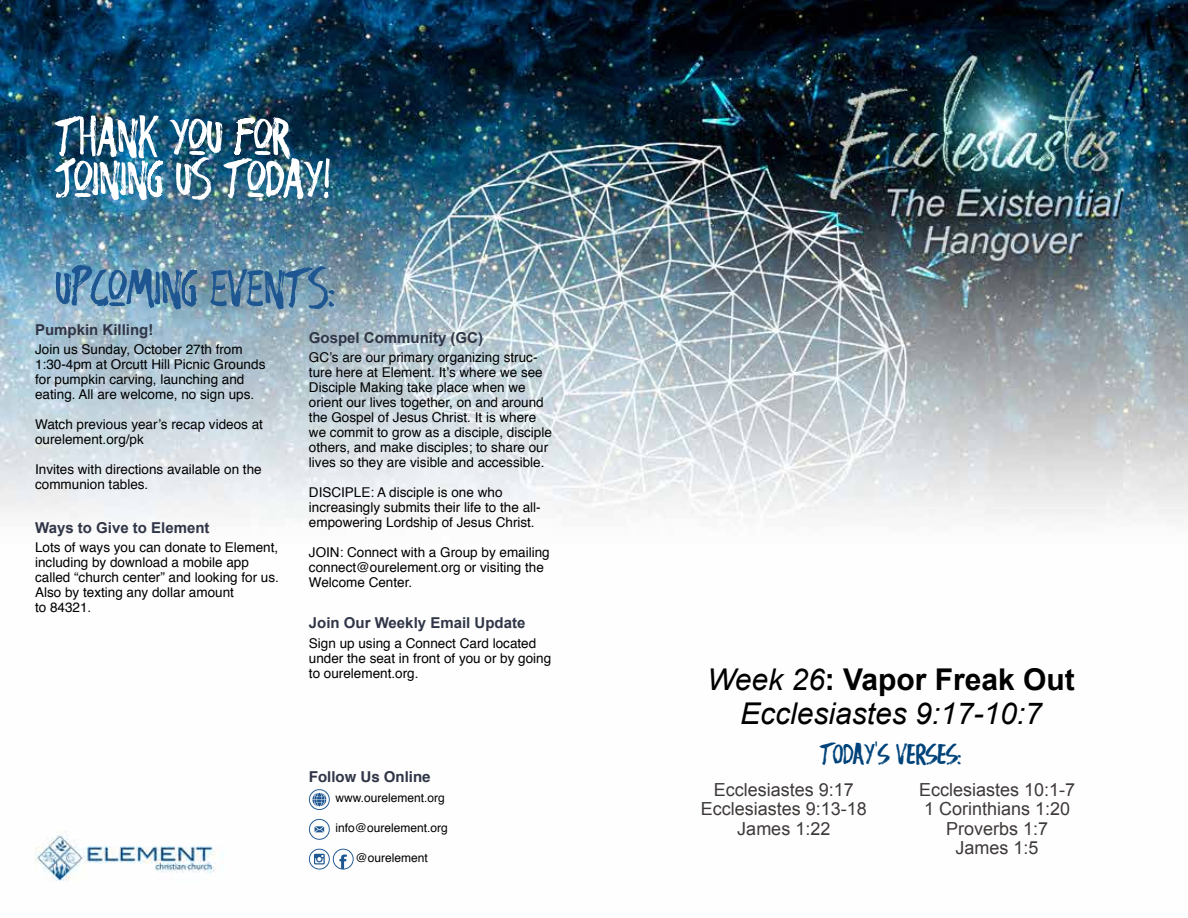
<style>
.page{position:relative;width:1188px;height:918px;background:#fff}
.page>*{position:absolute;margin:0;border:0;box-sizing:border-box;transform-origin:0 0}
.t1{font:51px/42px "Nigma";color:#fff}
.t2{font:51px "Nigma";color:#1d5690}
.t3{font:italic 30px/34.5px "Arial";color:#000;text-align:center}
.t4{font:28.5px "Nigma";color:#00437a}
.t5{font:18px/19.5px "Arial";color:#3e3a39;text-align:center}
.t6{font:700 15px "Arial";color:#303647}
.t7{font:700 15px "Helvetica";color:#303647}
.t8{font:13.5px/15px "Helvetica";color:#000}
.t9{font:12px "Helvetica";color:#000}
.s1{font-weight:700;font-style:normal}
</style>
<div class="page">
<img style="left:0;top:0;width:1188px;height:881px">
<svg style="left:309px;top:849px;width:45px;height:21px"></svg>
<svg style="left:309px;top:819px;width:21px;height:21px"></svg>
<svg style="left:309px;top:789px;width:21px;height:21px"></svg>
<h1 class="t1" style="left:56px;top:114px;width:276px">THANK YOU FOR<br>JOINING US TODAY!</h1>
<h1 class="t2" style="left:56px;top:252px;width:281px">UPCOMING EVENTS:</h1>
<p class="t6" style="left:35px;top:320px;width:120px">Pumpkin Killing!</p>
<p class="t8" style="left:35px;top:343px;width:232px">Join us Sunday, October 27th from 1:30-4pm at Orcutt Hill Picnic Grounds for pumpkin carving, launching and eating. All are welcome, no sign ups.</p>
<p class="t8" style="left:35px;top:418px;width:229px">Watch previous year’s recap videos at ourelement.org/pk</p>
<p class="t8" style="left:35px;top:463px;width:228px">Invites with directions available on the communion tables.</p>
<p class="t6" style="left:35px;top:518px;width:176px">Ways to Give to Element</p>
<p class="t8" style="left:35px;top:541px;width:245px">Lots of ways you can donate to Element, including by download a mobile app called “church center” and looking for us.<br>Also by texting any dollar amount<br>to 84321.</p>
<p class="t6" style="left:309px;top:327px;width:176px">Gospel Community (GC)</p>
<p class="t8" style="left:309px;top:350px;width:245px">GC’s are our primary organizing struc&shy;ture here at Element. It’s where we see Disciple Making take place when we orient our lives together, on and around the Gospel of Jesus Christ. It is where we commit to grow as a disciple, disciple others, and make disciples; to share our lives so they are visible and accessible.</p>
<p class="t8" style="left:309px;top:485px;width:233px">DISCIPLE: A disciple is one who increasingly submits their life to the all&shy;empowering Lordship of Jesus Christ.</p>
<p class="t8" style="left:309px;top:545px;width:242px">JOIN: Connect with a Group by emailing connect@ourelement.org or visiting the<br>Welcome Center.</p>
<p class="t6" style="left:309px;top:613px;width:218px">Join Our Weekly Email Update</p>
<p class="t8" style="left:309px;top:636px;width:244px">Sign up using a Connect Card located under the seat in front of you or by going to ourelement.org.</p>
<p class="t7" style="left:309px;top:765px;width:123px">Follow Us Online</p>
<p class="t9" style="left:336px;top:788px;width:111px">www.ourelement.org</p>
<p class="t9" style="left:336px;top:818px;width:114px">info@ourelement.org</p>
<p class="t9" style="left:356px;top:848px;width:74px">@ourelement</p>
<h2 class="t3" style="left:707px;top:663px;width:369px">Week 26<span class="s1">: Vapor Freak Out<br></span>Ecclesiastes 9:17-10:7</h2>
<h3 class="t4" style="left:821px;top:734px;width:142px">TODAY’S VERSES:</h3>
<h3 class="t5" style="left:701px;top:780px;width:168px">Ecclesiastes 9:17<br>Ecclesiastes 9:13-18<br>James 1:22</h3>
<h3 class="t5" style="left:919px;top:780px;width:158px">Ecclesiastes 10:1-7<br>1 Corinthians 1:20<br>Proverbs 1:7<br>James 1:5</h3>
</div>
